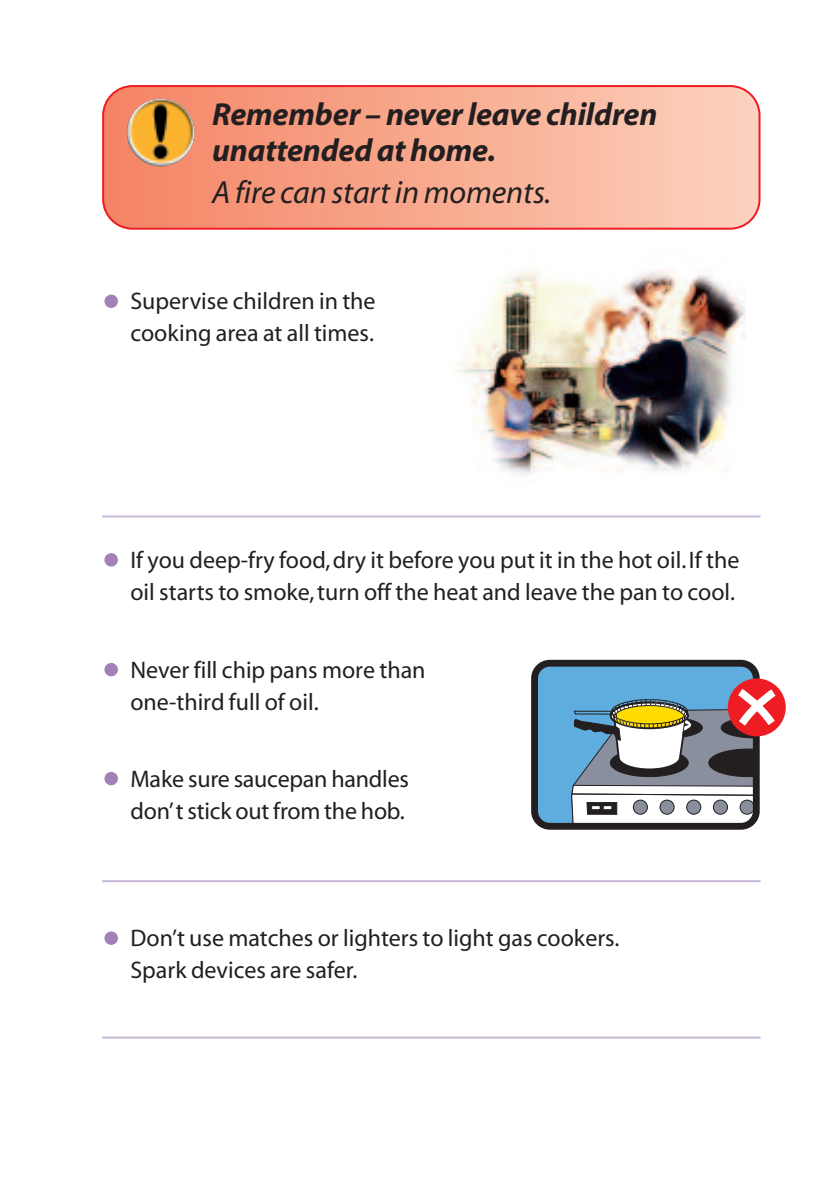
<style>
.page{position:relative;width:840px;height:1191px;background:#fff}
.page>*{position:absolute;margin:0;border:0;box-sizing:border-box;transform-origin:0 0}
.t1{font:italic 700 32px/36px "Myriad";letter-spacing:-.005em;color:#231f20}
.t2{font:italic 32px "Myriad";letter-spacing:-.005em;color:#231f20}
.t3{font:24px/32px "Myriad";color:#231f20;text-align:right}
.s1{font-size:64px;color:#a181b6}
</style>
<div class="page">
<img style="left:458px;top:270px;width:287px;height:206px">
<svg style="left:102px;top:85px;width:658px;height:145px;background:#f7a78f"></svg>
<img style="left:127px;top:99px;width:67px;height:67px;border-radius:50%">
<div style="left:531px;top:660px;width:228px;height:169px;border:7px solid #231f20;border-radius:15px"></div>
<div style="left:727px;top:678px;width:58px;height:58px;background:#ee1d23;border-radius:50%"></div>
<svg style="left:534px;top:661px;width:247px;height:166px"></svg>
<hr style="left:102px;top:515px;width:658px;height:2px;background:#c8b9d7">
<hr style="left:102px;top:880px;width:658px;height:2px;background:#c8b9d7">
<hr style="left:102px;top:1036px;width:658px;height:2px;background:#c8b9d7">
<h1 class="t1" style="left:212px;top:100px;width:446px">Remember – never leave children unattended at home.</h1>
<h1 class="t2" style="left:212px;top:180px;width:340px">A fire can start in moments.</h1>
<p class="t3" style="left:102px;top:287px;width:275px"><span class="s1">•</span> Supervise children in the cooking area at all times.</p>
<p class="t3" style="left:102px;top:546px;width:638px"><span class="s1">•</span> If you deep-fry food, dry it before you put it in the hot oil.If the oil starts to smoke, turn off the heat and leave the pan to cool.</p>
<p class="t3" style="left:130px;top:655px;width:296px;text-align:left;text-indent:-28px"><span class="s1">•</span> Never fill chip pans more than one-third full of oil.</p>
<p class="t3" style="left:102px;top:764px;width:308px"><span class="s1">•</span> Make sure saucepan handles don’t stick out from the hob.</p>
<p class="t3" style="left:130px;top:924px;width:490px;text-align:left;text-indent:-28px"><span class="s1">•</span> Don’t use matches or lighters to light gas cookers.<br>Spark devices are safer.</p>
</div>
